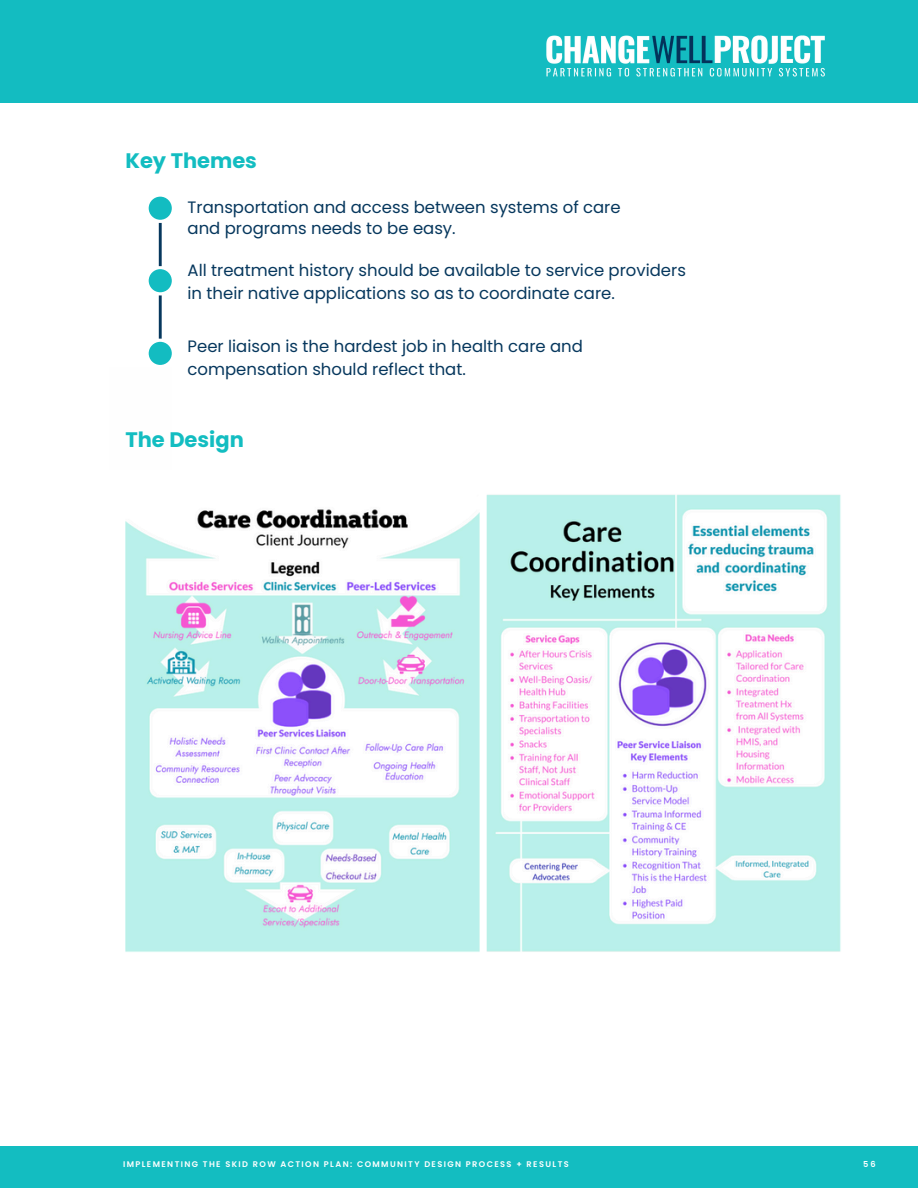
<style>
.page{position:relative;width:918px;height:1188px;background:#fff}
.page>*{position:absolute;margin:0;border:0;box-sizing:border-box;transform-origin:0 0}
.t1{font:700 21px "Poppins";color:#13bdc1}
.t2{font:16.5px/23.7px "Poppins";color:#06375d}
.t3{font:600 8.25px "Poppins";letter-spacing:.17em;color:#fff}
</style>
<div class="page">
<div style="left:0;top:0;width:918px;height:102px;background:#13bcc1"></div>
<img style="left:546px;top:35px;width:279px;height:42px">
<div style="left:0;top:1146px;width:918px;height:42px;background:#13bdc1"></div>
<svg style="left:149px;top:197px;width:23px;height:168px"></svg>
<img style="left:125px;top:509px;width:355px;height:443px">
<img style="left:487px;top:494px;width:354px;height:458px">
<p class="t1" style="left:125px;top:146px;width:133px">Key Themes</p>
<h1 class="t2" style="left:188px;top:197px;width:435px;line-height:20.2px">Transportation and access between systems of care and programs needs to be easy.</h1>
<p class="t2" style="left:188px;top:258px;width:500px">All treatment history should be available to service providers in their native applications so as to coordinate care.</p>
<p class="t2" style="left:188px;top:334px;width:397px">Peer liaison is the hardest job in health care and compensation should reflect that.</p>
<p class="t1" style="left:125px;top:425px;width:120px">The Design</p>
<p class="t3" style="left:123px;top:1159px;width:447px">IMPLEMENTING THE SKID ROW ACTION PLAN: COMMUNITY DESIGN PROCESS + RESULTS</p>
<h2 class="t3" style="left:863px;top:1159px;width:14px">56</h2>
</div>
